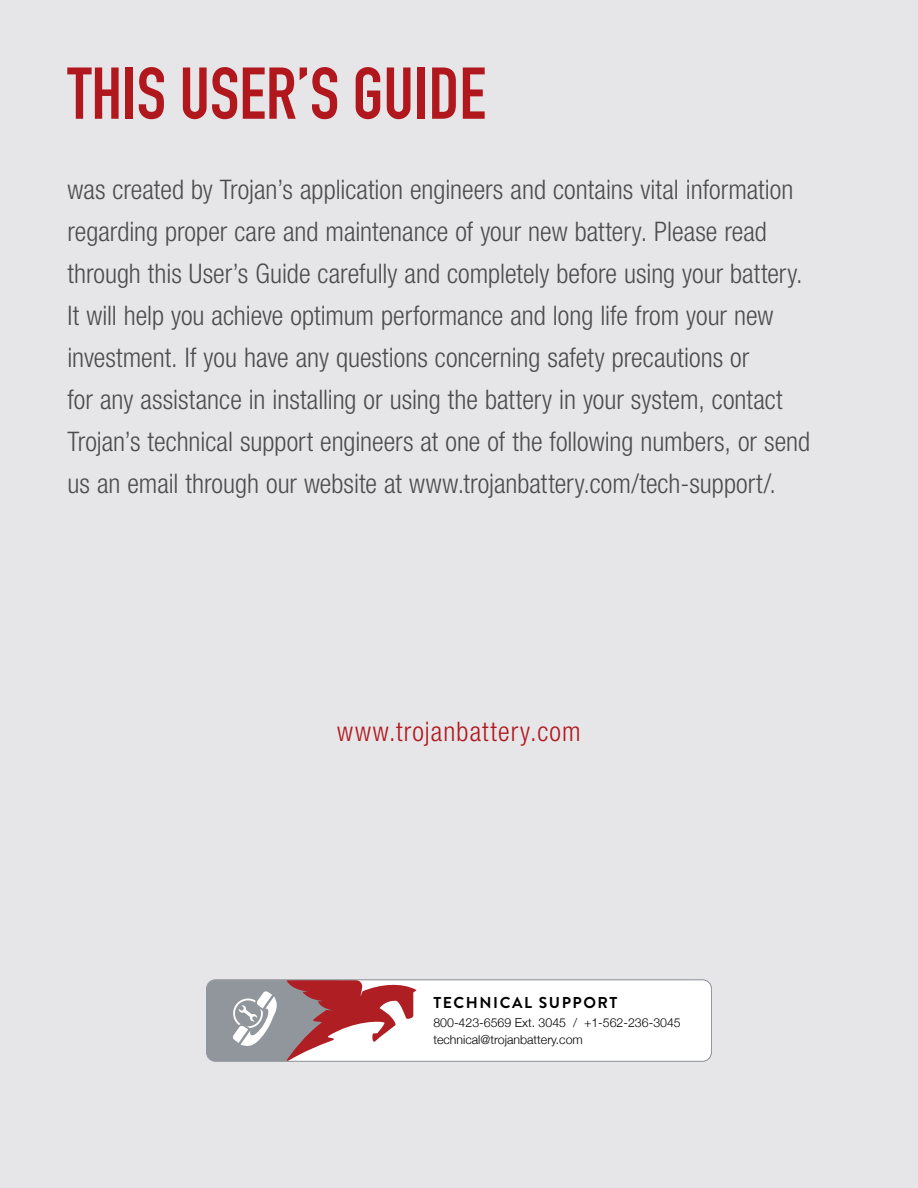
<style>
.page{position:relative;width:918px;height:1188px;background:#e6e6e9}
.page>*{position:absolute;margin:0;border:0;box-sizing:border-box;transform-origin:0 0}
.t1{font:700 72px "DIN Condensed";color:#b1181e}
.t2{font:300 condensed 27px/42px "Helvetica Neue LT Std";color:#4d4d4f}
.t3{font:300 condensed 27px "Helvetica Neue LT Std";letter-spacing:.04em;color:#b1181e}
.t4{font:700 15.75px "Brandon Grotesque";letter-spacing:.1em;color:#000}
.t5{font:300 12.3px/17.1px "Helvetica Neue";color:#000}
</style>
<div class="page">
<svg style="left:207px;top:980px;width:504px;height:80px;background:#e2d2d4"></svg>
<div style="left:206px;top:980px;width:506px;height:82px;border:1px solid #91969d;border-radius:9px"></div>
<p class="t1" style="left:68px;top:45px;width:420px">THIS USER’S GUIDE</p>
<p class="t2" style="left:68px;top:168px;width:744px">was created by Trojan’s application engineers and contains vital information regarding proper care and maintenance of your new battery. Please read through this User’s Guide carefully and completely before using your battery.<br>It will help you achieve optimum performance and long life from your new investment. If you have any questions concerning safety precautions or<br>for any assistance in installing or using the battery in your system, contact Trojan’s technical support engineers at one of the following numbers, or send us an email through our website at www.trojanbattery.com/tech-support/.</p>
<p class="t3" style="left:337px;top:716px;width:245px">www.trojanbattery.com</p>
<p class="t4" style="left:433px;top:991px;width:186px">TECHNICAL SUPPORT</p>
<p class="t5" style="left:433px;top:1013px;width:249px">800-423-6569 Ext. 3045 / +1-562-236-3045 technical@trojanbattery.com</p>
</div>
